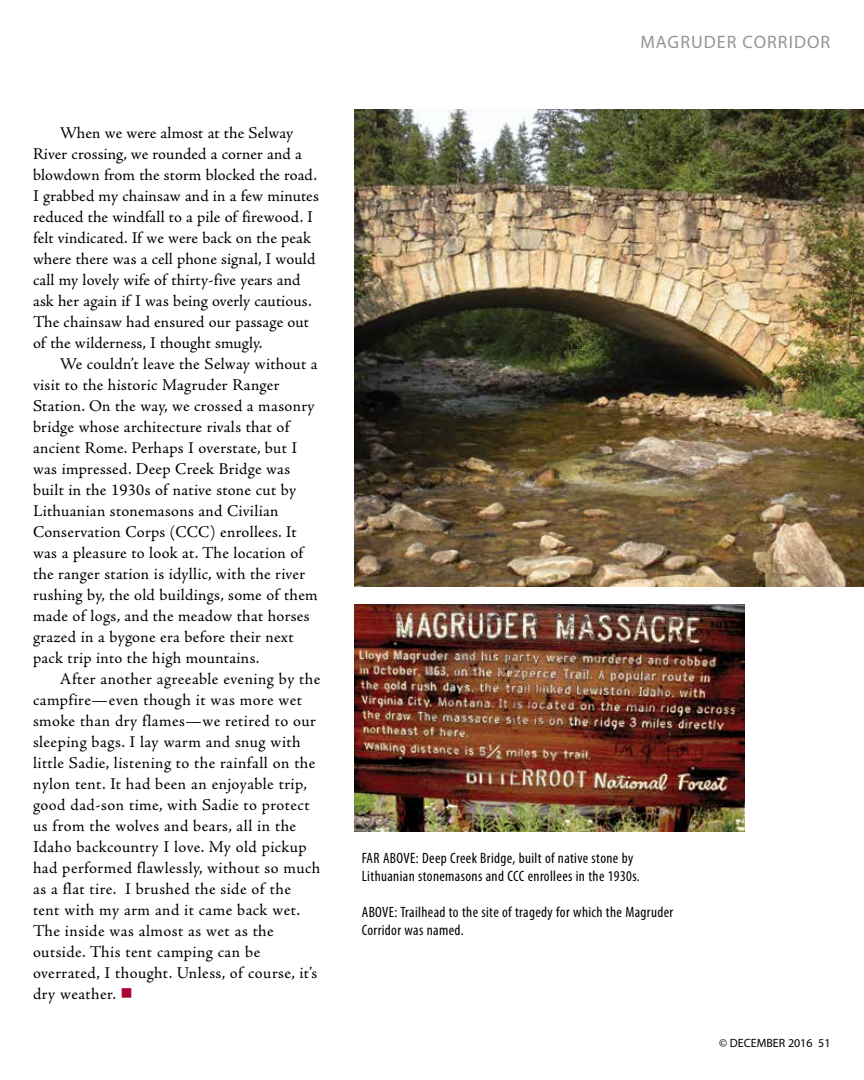
<style>
.page{position:relative;width:864px;height:1080px;background:#fff}
.page>*{position:absolute;margin:0;border:0;box-sizing:border-box;transform-origin:0 0}
.t1{font:18px "Myriad Pro";letter-spacing:.06em;color:#939598}
.t2{font:16.5px/21px "Adobe Jenson Pro";letter-spacing:.015em;color:#000}
.t3{font:condensed 15px/18px "Myriad Pro";letter-spacing:.025em;color:#000}
.t4{font:12px "Myriad Pro";color:#000}
.s1{color:#a90533}
</style>
<div class="page">
<img style="left:354px;top:110px;width:510px;height:477px">
<img style="left:354px;top:605px;width:390px;height:226px">
<p class="t2" style="left:33px;top:123px;width:287px;text-indent:27px">When we were almost at the Selway River crossing, we rounded a corner and a blowdown from the storm blocked the road.<br>I grabbed my chainsaw and in a few minutes reduced the windfall to a pile of firewood. I felt vindicated. If we were back on the peak where there was a cell phone signal, I would call my lovely wife of thirty-five years and ask her again if I was being overly cautious.<br>The chainsaw had ensured our passage out of the wilderness, I thought smugly.</p>
<p class="t2" style="left:33px;top:354px;width:286px;text-indent:27px">We couldn’t leave the Selway without a visit to the historic Magruder Ranger Station. On the way, we crossed a masonry bridge whose architecture rivals that of ancient Rome. Perhaps I overstate, but I was impressed. Deep Creek Bridge was built in the 1930s of native stone cut by Lithuanian stonemasons and Civilian Conservation Corps (CCC) enrollees. It was a pleasure to look at. The location of the ranger station is idyllic, with the river rushing by, the old buildings, some of them made of logs, and the meadow that horses grazed in a bygone era before their next pack trip into the high mountains.</p>
<p class="t2" style="left:33px;top:669px;width:289px;text-indent:27px">After another agreeable evening by the campfire—even though it was more wet smoke than dry flames—we retired to our sleeping bags. I lay warm and snug with little Sadie, listening to the rainfall on the nylon tent. It had been an enjoyable trip, good dad-son time, with Sadie to protect us from the wolves and bears, all in the Idaho backcountry I love. My old pickup had performed flawlessly, without so much as a flat tire. I brushed the side of the tent with my arm and it came back wet.<br>The inside was almost as wet as the outside. This tent camping can be overrated, I thought. Unless, of course, it’s dry weather. <span class="s1">■</span></p>
<p class="t1" style="left:640px;top:31px;width:191px">MAGRUDER CORRIDOR</p>
<p class="t3" style="left:362px;top:850px;width:280px">FAR ABOVE: Deep Creek Bridge, built of native stone by<br>Lithuanian stonemasons and CCC enrollees in the 1930s.</p>
<p class="t3" style="left:362px;top:904px;width:313px">ABOVE: Trailhead to the site of tragedy for which the Magruder<br>Corridor was named.</p>
<p class="t4" style="left:719px;top:1036px;width:113px">© DECEMBER 2016 51</p>
</div>
